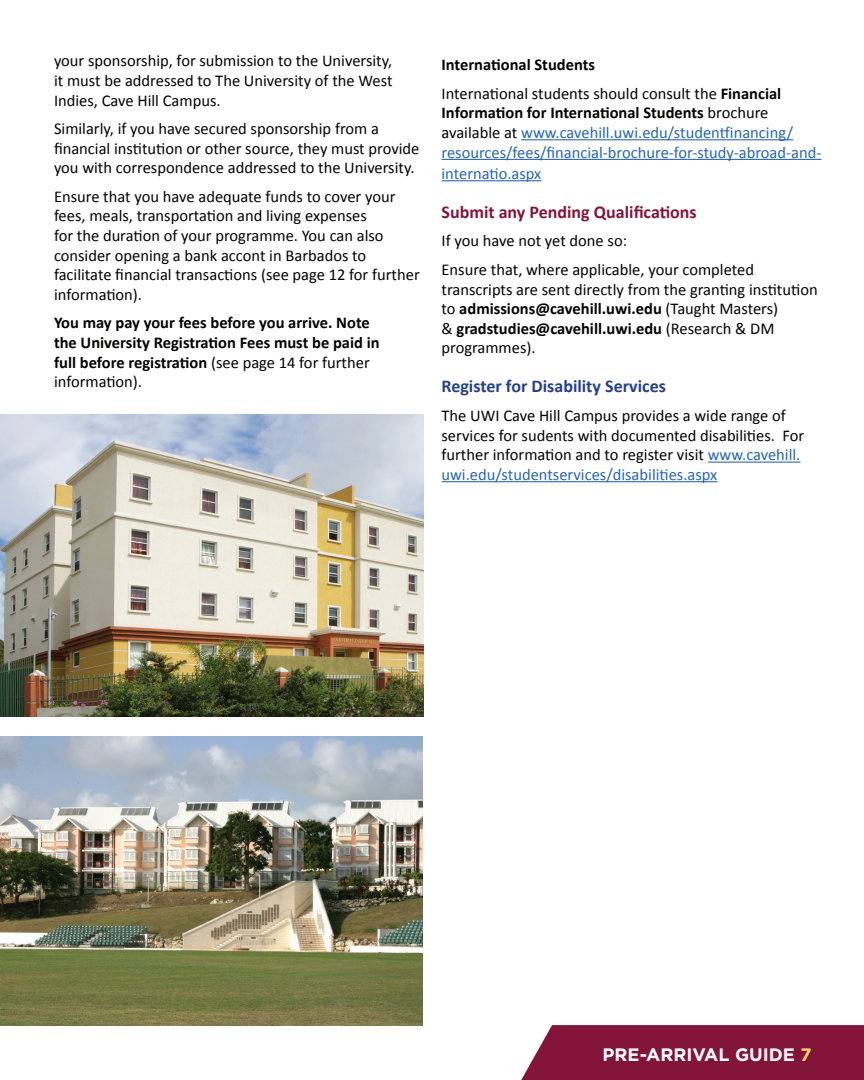
<style>
.page{position:relative;width:864px;height:1080px;background:#fff}
.page>*{position:absolute;margin:0;border:0;box-sizing:border-box;transform-origin:0 0}
.t1{font:700 18px "Calibri";color:#831439}
.t2{font:700 18px "Calibri";color:#253f8e}
.t3{font:700 18px "Gotham";color:#fff}
.t4{font:16.5px/19.6px "Calibri";color:#040503}
.t5{font:16.5px/19.6px "Calibri";color:#2865b1}
.t6{font:700 16.5px/19.6px "Calibri";color:#040503}
.s1{font-weight:400}
.s2{font-weight:700}
.s3{font-weight:700;color:#040503}
.s4{color:#040503}
.s5{color:#2865b1}
.s6{color:#fed669}
</style>
<div class="page">
<img style="left:0;top:414px;width:423px;height:302px">
<img style="left:0;top:736px;width:423px;height:290px">
<div style="left:521px;top:1025px;width:343px;height:55px;background:#831439"></div>
<hr style="left:521px;top:139px;width:272px;height:1px;background:#2865b1">
<hr style="left:442px;top:159px;width:379px;height:1px;background:#2865b1">
<hr style="left:442px;top:180px;width:99px;height:1px;background:#2865b1">
<hr style="left:708px;top:462px;width:93px;height:1px;background:#2865b1">
<hr style="left:442px;top:481px;width:275px;height:1px;background:#2865b1">
<p class="t4" style="left:54px;top:51px;width:340px;text-align:justify">your sponsorship, for submission to the University, it must be addressed to The University of the West Indies, Cave Hill Campus.</p>
<p class="t4" style="left:54px;top:118px;width:367px">Similarly, if you have secured sponsorship from a financial institution or other source, they must provide you with correspondence addressed to the University.</p>
<p class="t4" style="left:54px;top:186px;width:367px">Ensure that you have adequate funds to cover your fees, meals, transportation and living expenses<br>for the duration of your programme. You can also consider opening a bank accont in Barbados to facilitate financial transactions (see page 12 for further information).</p>
<p class="t6" style="left:54px;top:313px;width:327px">You may pay your fees before you arrive. Note the University Registration Fees must be paid in full before registration <span class="s1">(see page 14 for further information).</span></p>
<p class="t4" style="left:442px;top:50px;width:341px;line-height:28.7px"><span class="s2">International Students<br></span>International students should consult the <span class="s2">Financial</span></p>
<p class="t5" style="left:442px;top:103px;width:381px"><span class="s3">Information for International Students</span> <span class="s4">brochure available at</span> www.cavehill.uwi.edu/studentfinancing/ resources/fees/financial-brochure-for-study-abroad-and-</p>
<p class="t5" style="left:442px;top:163px;width:101px">internatio.aspx</p>
<p class="t1" style="left:442px;top:199px;width:257px">Submit any Pending Qualifications</p>
<p class="t4" style="left:442px;top:226px;width:314px;line-height:28.7px">If you have not yet done so:<br>Ensure that, where applicable, your completed</p>
<p class="t4" style="left:442px;top:279px;width:378px">transcripts are sent directly from the granting institution to <span class="s2">admissions@cavehill.uwi.edu</span> (Taught Masters)<br>&amp; <span class="s2">gradstudies@cavehill.uwi.edu</span> (Research &amp; DM programmes).</p>
<p class="t2" style="left:442px;top:374px;width:226px">Register for Disability Services</p>
<p class="t4" style="left:442px;top:405px;width:364px">The UWI Cave Hill Campus provides a wide range of services for sudents with documented disabilities. For further information and to register visit <span class="s5">www.cavehill. uwi.edu/studentservices/disabilities.aspx</span></p>
<p class="t3" style="left:603px;top:1042px;width:210px">PRE-ARRIVAL GUIDE <span class="s6">7</span></p>
</div>
